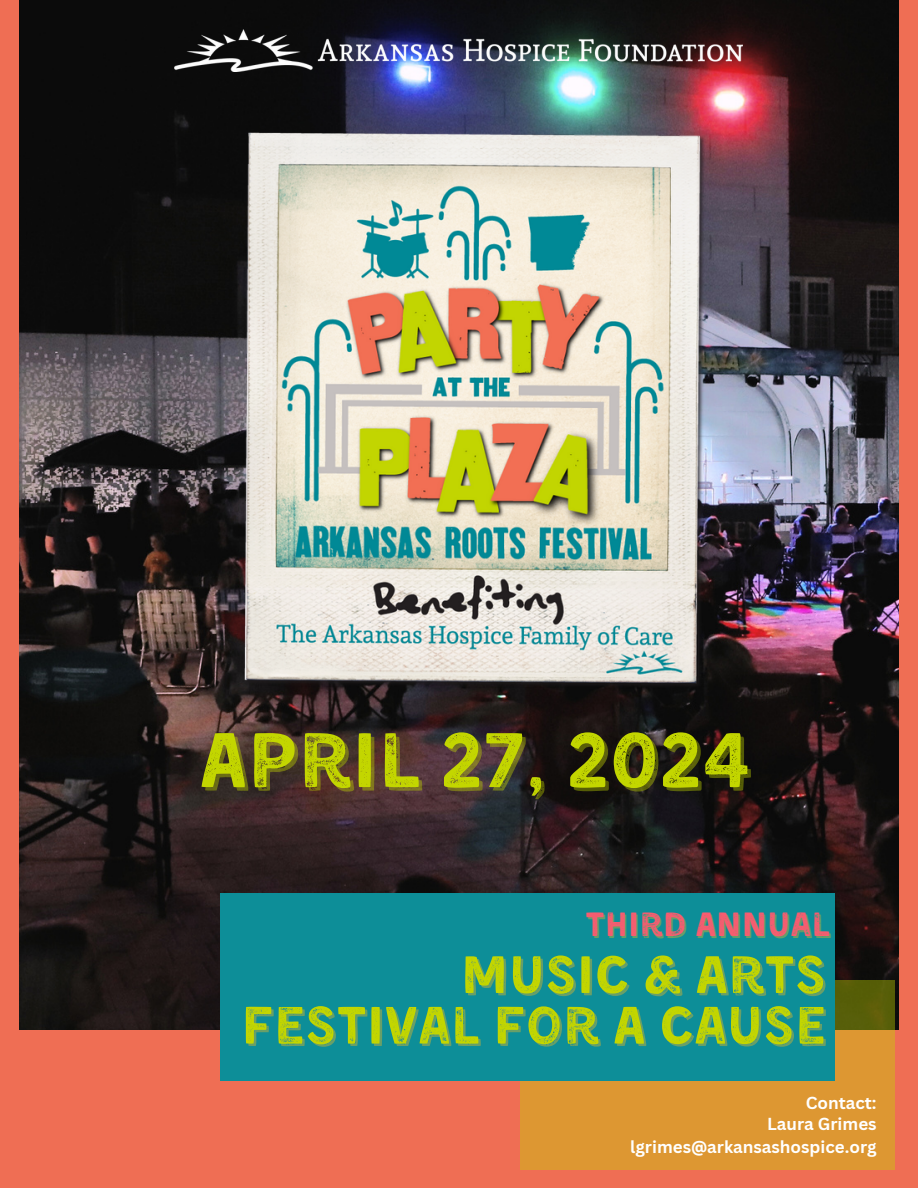
<style>
.page{position:relative;width:918px;height:1188px;background:#ef6e54}
.page>*{position:absolute;margin:0;border:0;box-sizing:border-box;transform-origin:0 0}
.t1{font:79.65px "Kent 4 F Printed";color:#c3d600}
.t2{font:54.3px "Kent 4 F Printed";color:#c3d600}
.t3{font:34.8px "Kent 4 F Printed";color:#f85c70}
.t4{font:700 16.95px "Canva Sans";color:#fff}
</style>
<div class="page">
<img style="left:19px;top:0;width:880px;height:1029px">
<svg style="left:520px;top:980px;width:375px;height:190px;background:#d2922e"></svg>
<div style="left:220px;top:893px;width:615px;height:188px;background:#0d8e98"></div>
<img style="left:175px;top:29px;width:568px;height:43px">
<img style="left:235px;top:123px;width:482px;height:570px">
<p class="t1" style="left:199px;top:727px;width:553px">APRIL 27, 2024</p>
<h3 class="t3" style="left:586px;top:910px;width:246px">THIRD ANNUAL</h3>
<p class="t2" style="left:460px;top:952px;width:367px">MUSIC &amp; ARTS</p>
<p class="t2" style="left:241px;top:1003px;width:587px">FESTIVAL FOR A CAUSE</p>
<h1 class="t4" style="left:806px;top:1091px;width:72px">Contact:</h1>
<h3 class="t4" style="left:767px;top:1111px;width:111px">Laura Grimes</h3>
<h2 class="t4" style="left:630px;top:1135px;width:248px">lgrimes@arkansashospice.org</h2>
</div>
